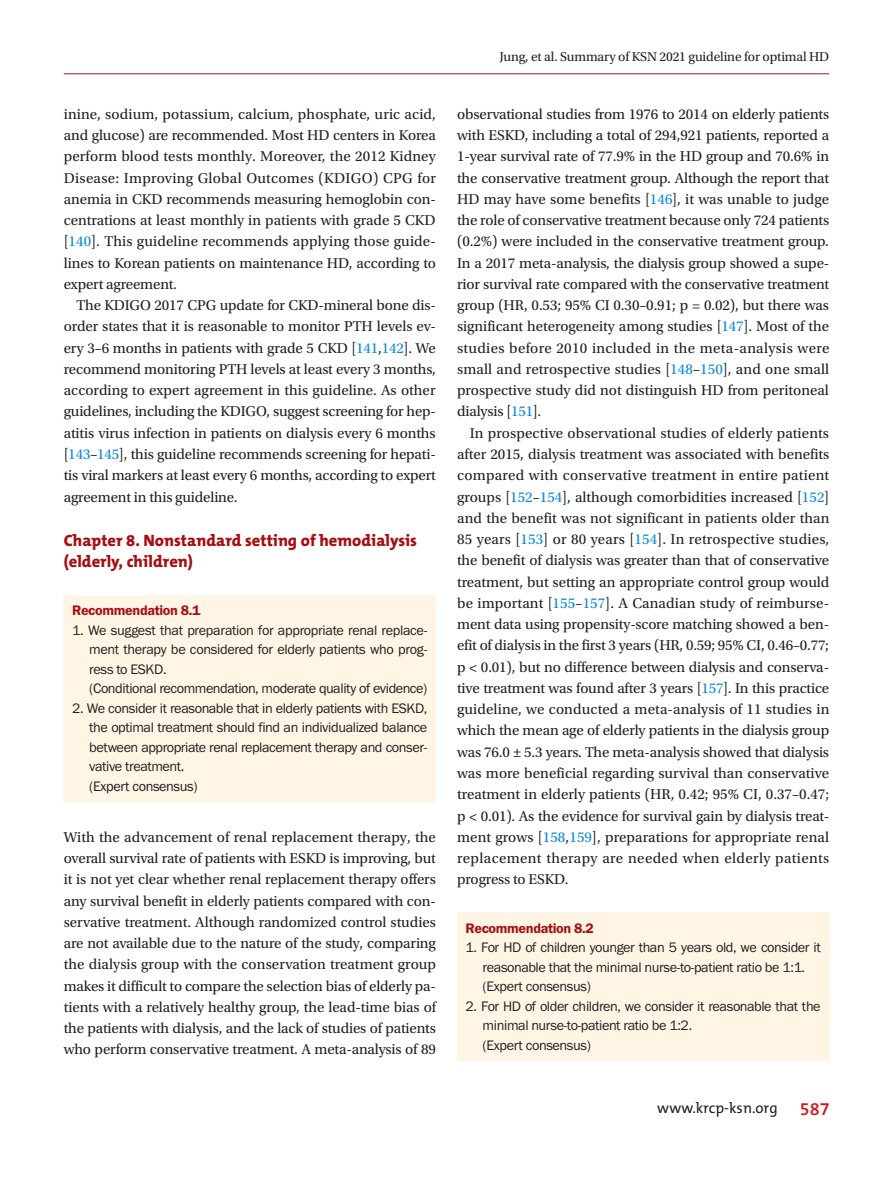
<style>
.page{position:relative;width:893px;height:1191px;background:#fff}
.page>*{position:absolute;margin:0;border:0;box-sizing:border-box;transform-origin:0 0}
.body-title{font:800 16.5px/21.3px "The Mix B W8";color:#a70e12}
.body{font:15px/21.3px "Utopia Std";letter-spacing:-.01em;color:#231f20;text-align:justify}
.t1{font:15px "The Mix B W5 Plain";color:#231f20}
.abstract{font:14.25px/19.5px "Franklin Gothic FS";letter-spacing:-.03em;color:#231f20;text-align:justify}
.Recommendation{font:600 14.25px "Franklin Gothic FS";letter-spacing:-.025em;color:#a70e12}
.t2{font:13.5px "Utopia Std";letter-spacing:-.01em;color:#231f20}
.s1{color:#0b88de}
.s2{font-family:"The Mix B W6";font-weight:600;font-size:18px;color:#d1161e}
</style>
<div class="page">
<div style="left:64px;top:595px;width:372px;height:207px;background:#fef5e5"></div>
<div style="left:457px;top:912px;width:372px;height:148px;background:#fef5e5"></div>
<hr style="left:64px;top:73px;width:765px;height:1px;background:#a11d21">
<p class="body" style="left:64px;top:103px;width:374px">inine, sodium, potassium, calcium, phosphate, uric acid, and glucose) are recommended. Most HD centers in Korea perform blood tests monthly. Moreover, the 2012 Kidney Disease: Improving Global Outcomes (KDIGO) CPG for anemia in CKD recommends measuring hemoglobin con&shy;centrations at least monthly in patients with grade 5 CKD [<span class="s1">140</span>]. This guideline recommends applying those guide&shy;lines to Korean patients on maintenance HD, according to expert agreement.</p>
<p class="body" style="left:64px;top:295px;width:374px;text-indent:13px">The KDIGO 2017 CPG update for CKD-mineral bone dis&shy;order states that it is reasonable to monitor PTH levels ev&shy;ery 3–6 months in patients with grade 5 CKD [<span class="s1">141</span>,<span class="s1">142</span>]. We recommend monitoring PTH levels at least every 3 months, according to expert agreement in this guideline. As other guidelines, including the KDIGO, suggest screening for hep&shy;atitis virus infection in patients on dialysis every 6 months [<span class="s1">143</span>–<span class="s1">145</span>], this guideline recommends screening for hepati&shy;tis viral markers at least every 6 months, according to expert agreement in this guideline.</p>
<p class="body-title" style="left:64px;top:529px;width:355px">Chapter 8. Nonstandard setting of hemodialysis (elderly, children)</p>
<p class="Recommendation" style="left:72px;top:602px;width:130px">Recommendation 8.1</p>
<p class="abstract" style="left:89px;top:620px;width:340px;text-indent:-17px">1. We suggest that preparation for appropriate renal replace&shy;ment therapy be considered for elderly patients who prog&shy;ress to ESKD.</p>
<p class="abstract" style="left:89px;top:679px;width:340px">(Conditional recommendation, moderate quality of evidence)</p>
<p class="abstract" style="left:89px;top:698px;width:340px;text-indent:-17px">2. We consider it reasonable that in elderly patients with ESKD, the optimal treatment should find an individualized balance between appropriate renal replacement therapy and conser&shy;vative treatment.</p>
<p class="abstract" style="left:89px;top:776px;width:110px">(Expert consensus)</p>
<p class="body" style="left:64px;top:826px;width:374px">With the advancement of renal replacement therapy, the overall survival rate of patients with ESKD is improving, but it is not yet clear whether renal replacement therapy offers any survival benefit in elderly patients compared with con&shy;servative treatment. Although randomized control studies are not available due to the nature of the study, comparing the dialysis group with the conservation treatment group makes it difficult to compare the selection bias of elderly pa&shy;tients with a relatively healthy group, the lead-time bias of the patients with dialysis, and the lack of studies of patients who perform conservative treatment. A meta-analysis of 89</p>
<p class="t2" style="left:500px;top:50px;width:331px">Jung, et al. Summary of KSN 2021 guideline for optimal HD</p>
<p class="body" style="left:457px;top:103px;width:374px">observational studies from 1976 to 2014 on elderly patients with ESKD, including a total of 294,921 patients, reported a 1-year survival rate of 77.9% in the HD group and 70.6% in the conservative treatment group. Although the report that HD may have some benefits [<span class="s1">146</span>], it was unable to judge the role of conservative treatment because only 724 patients (0.2%) were included in the conservative treatment group.<br>In a 2017 meta-analysis, the dialysis group showed a supe&shy;rior survival rate compared with the conservative treatment group (HR, 0.53; 95% CI 0.30–0.91; p = 0.02), but there was significant heterogeneity among studies [<span class="s1">147</span>]. Most of the studies before 2010 included in the meta-analysis were small and retrospective studies [<span class="s1">148</span>–<span class="s1">150</span>], and one small prospective study did not distinguish HD from peritoneal dialysis [<span class="s1">151</span>].</p>
<p class="body" style="left:457px;top:422px;width:374px;text-indent:13px">In prospective observational studies of elderly patients after 2015, dialysis treatment was associated with benefits compared with conservative treatment in entire patient groups [<span class="s1">152</span>–<span class="s1">154</span>], although comorbidities increased [<span class="s1">152</span>] and the benefit was not significant in patients older than 85 years [<span class="s1">153</span>] or 80 years [<span class="s1">154</span>]. In retrospective studies, the benefit of dialysis was greater than that of conservative treatment, but setting an appropriate control group would be important [<span class="s1">155</span>–<span class="s1">157</span>]. A Canadian study of reimburse&shy;ment data using propensity-score matching showed a ben&shy;efit of dialysis in the first 3 years (HR, 0.59; 95% CI, 0.46–0.77; p &lt; 0.01), but no difference between dialysis and conserva&shy;tive treatment was found after 3 years [<span class="s1">157</span>]. In this practice guideline, we conducted a meta-analysis of 11 studies in which the mean age of elderly patients in the dialysis group was 76.0 ± 5.3 years. The meta-analysis showed that dialysis was more beneficial regarding survival than conservative treatment in elderly patients (HR, 0.42; 95% CI, 0.37–0.47; p &lt; 0.01). As the evidence for survival gain by dialysis treat&shy;ment grows [<span class="s1">158</span>,<span class="s1">159</span>], preparations for appropriate renal replacement therapy are needed when elderly patients progress to ESKD.</p>
<p class="Recommendation" style="left:466px;top:920px;width:130px">Recommendation 8.2</p>
<p class="abstract" style="left:466px;top:938px;width:357px;text-align:center">1. For HD of children younger than 5 years old, we consider it reasonable that the minimal nurse-to-patient ratio be 1:1.</p>
<p class="abstract" style="left:483px;top:977px;width:110px">(Expert consensus)</p>
<p class="abstract" style="left:483px;top:996px;width:339px;text-indent:-17px">2. For HD of older children, we consider it reasonable that the minimal nurse-to-patient ratio be 1:2.</p>
<p class="abstract" style="left:483px;top:1035px;width:110px">(Expert consensus)</p>
<p class="t1" style="left:657px;top:1098px;width:174px">www.krcp-ksn.org <span class="s2">587</span></p>
</div>
